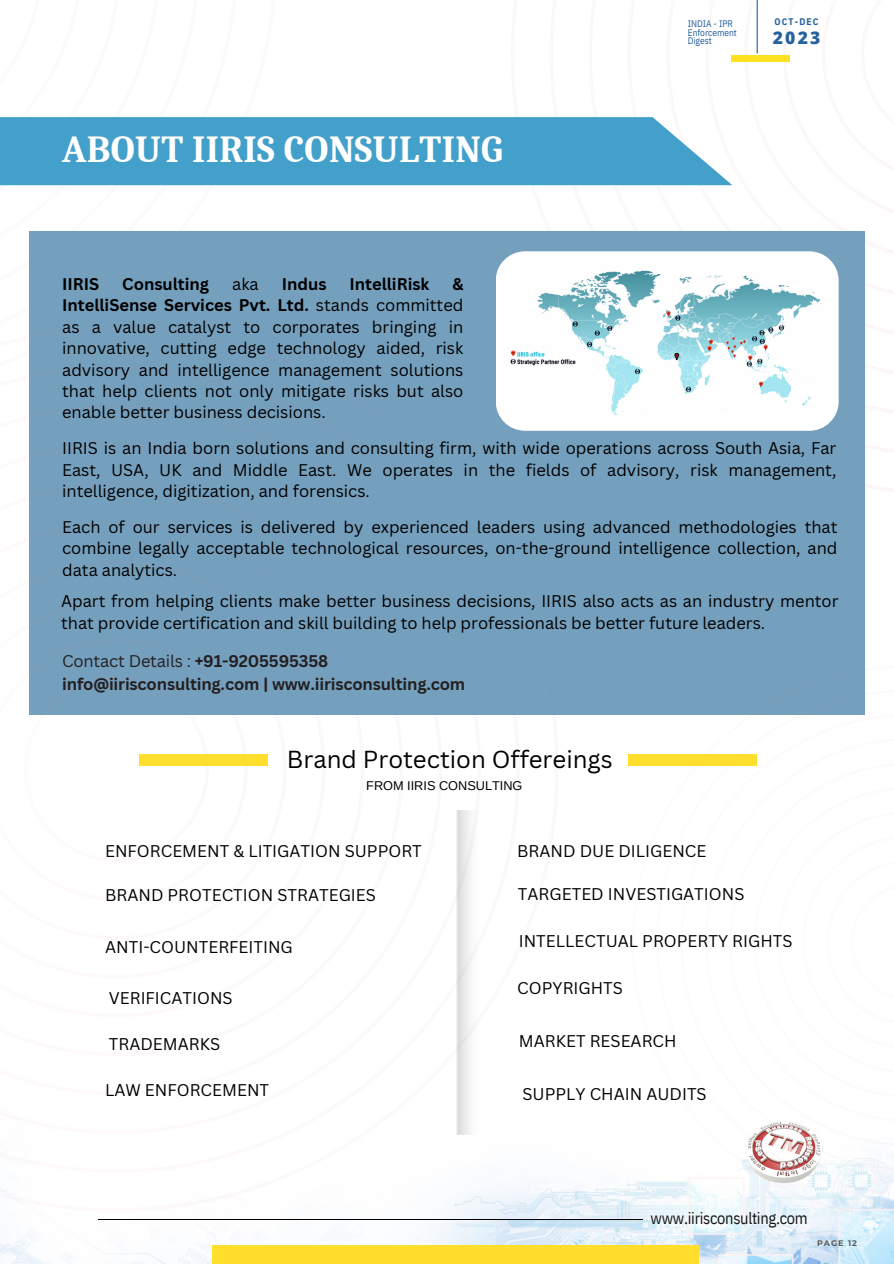
<style>
.page{position:relative;width:894px;height:1264px;background:#fff}
.page>*{position:absolute;margin:0;border:0;box-sizing:border-box;transform-origin:0 0}
.t1{font:700 37.2px "Caladea";letter-spacing:.01em;color:#fff}
.t2{font:24px "Canva Sans";color:#000}
.t3{font:800 17.55px "Open Sans";color:#26629f}
.t4{font:16.5px/21.3px "Canva Sans";color:#000;text-align:justify}
.t5{font:700 16.5px "Canva Sans";letter-spacing:-.01em;color:#231f20}
.t6{font:700 16.5px "Canva Sans";color:#000}
.t7{font:16.5px "Canva Sans";letter-spacing:-.01em;color:#231f20}
.t8{font:16.35px "IBM Plex Sans Cond";letter-spacing:-.02em;color:#171615}
.t9{font:12.75px "Arimo";color:#000}
.t10{font:700 9.6px "IBM Plex Sans Cond";letter-spacing:.12em;color:#26629f}
.t11{font:9.45px/8.4px "IBM Plex Sans Cond";color:#26629f}
.t12{font:700 8.1px "Montserrat";letter-spacing:.12em;color:#5c5c5c}
.s1{font-weight:700}
</style>
<div class="page">
<img style="left:0;top:1183px;width:893px;height:80px">
<svg style="left:0;top:185px;width:277px;height:47px"></svg>
<svg style="left:510px;top:0;width:355px;height:496px"></svg>
<div style="left:29px;top:232px;width:835px;height:483px;background:#749fbd"></div>
<svg style="left:0;top:1134px;width:558px;height:77px"></svg>
<svg style="left:631px;top:665px;width:262px;height:553px"></svg>
<hr style="left:98px;top:1218px;width:544px;height:1px;background:#000">
<div style="left:212px;top:1245px;width:486px;height:18px;background:#ffdf2b"></div>
<div style="left:628px;top:754px;width:129px;height:12px;background:#ffdf2b"></div>
<div style="left:0;top:117px;width:732px;height:68px;background:#42a0ca"></div>
<hr style="left:756px;top:0;width:1px;height:53px;background:#26629f">
<div style="left:731px;top:55px;width:58px;height:6px;background:#ffe121"></div>
<img style="left:456px;top:810px;width:19px;height:324px">
<div style="left:139px;top:754px;width:129px;height:12px;background:#ffdf2b"></div>
<div style="left:495px;top:251px;width:343px;height:180px;background:#fffeff;border-radius:29px"></div>
<img style="left:510px;top:270px;width:312px;height:145px">
<svg style="left:673px;top:353px;width:9px;height:7px"></svg>
<h1 class="t1" style="left:62px;top:129px;width:442px">ABOUT IIRIS CONSULTING</h1>
<p class="t6" style="left:62px;top:272px;width:39px">IIRIS</p>
<p class="t6" style="left:122px;top:272px;width:88px">Consulting</p>
<p class="t4" style="left:232px;top:273px;width:28px">aka</p>
<p class="t6" style="left:282px;top:272px;width:46px">Indus</p>
<p class="t6" style="left:349px;top:272px;width:81px">IntelliRisk</p>
<p class="t4" style="left:62px;top:273px;width:402px;text-indent:390px"><span class="s1">&amp; IntelliSense Services Pvt. Ltd.</span> stands committed as a value catalyst to corporates bringing in innovative, cutting edge technology aided, risk advisory and intelligence management solutions that help clients not only mitigate risks but also enable better business decisions.</p>
<p class="t11" style="left:687px;top:19px;width:51px">INDIA - IPR<br>Enforcement<br>Digest</p>
<p class="t10" style="left:774px;top:15px;width:45px">OCT-DEC</p>
<p class="t3" style="left:772px;top:26px;width:49px">2023</p>
<p class="t4" style="left:62px;top:437px;width:775px">IIRIS is an India born solutions and consulting firm, with wide operations across South Asia, Far East, USA, UK and Middle East. We operates in the fields of advisory, risk management, intelligence, digitization, and forensics.</p>
<p class="t4" style="left:62px;top:516px;width:776px">Each of our services is delivered by experienced leaders using advanced methodologies that combine legally acceptable technological resources, on-the-ground intelligence collection, and data analytics.</p>
<p class="t4" style="left:61px;top:590px;width:778px">Apart from helping clients make better business decisions, IIRIS also acts as an industry mentor that provide certification and skill building to help professionals be better future leaders.</p>
<p class="t7" style="left:62px;top:649px;width:267px">Contact Details : <span class="s1">+91-9205595358</span></p>
<p class="t5" style="left:62px;top:672px;width:404px">info@iirisconsulting.com | www.iirisconsulting.com</p>
<h2 class="t2" style="left:287px;top:742px;width:327px">Brand Protection Offereings</h2>
<p class="t9" style="left:366px;top:778px;width:158px">FROM IIRIS CONSULTING</p>
<p class="t4" style="left:105px;top:840px;width:318px">ENFORCEMENT &amp; LITIGATION SUPPORT</p>
<p class="t4" style="left:517px;top:840px;width:190px">BRAND DUE DILIGENCE</p>
<p class="t4" style="left:105px;top:884px;width:272px">BRAND PROTECTION STRATEGIES</p>
<p class="t4" style="left:517px;top:882px;width:228px">TARGETED INVESTIGATIONS</p>
<p class="t4" style="left:105px;top:935px;width:189px">ANTI-COUNTERFEITING</p>
<p class="t4" style="left:109px;top:987px;width:125px">VERIFICATIONS</p>
<p class="t4" style="left:518px;top:929px;width:275px">INTELLECTUAL PROPERTY RIGHTS</p>
<p class="t4" style="left:517px;top:977px;width:107px">COPYRIGHTS</p>
<p class="t4" style="left:109px;top:1033px;width:113px">TRADEMARKS</p>
<p class="t4" style="left:518px;top:1029px;width:159px">MARKET RESEARCH</p>
<p class="t4" style="left:105px;top:1079px;width:165px">LAW ENFORCEMENT</p>
<p class="t4" style="left:522px;top:1082px;width:186px">SUPPLY CHAIN AUDITS</p>
<p class="t8" style="left:650px;top:1206px;width:159px">www.iirisconsulting.com</p>
<p class="t12" style="left:816px;top:1237px;width:41px">PAGE 12</p>
</div>
